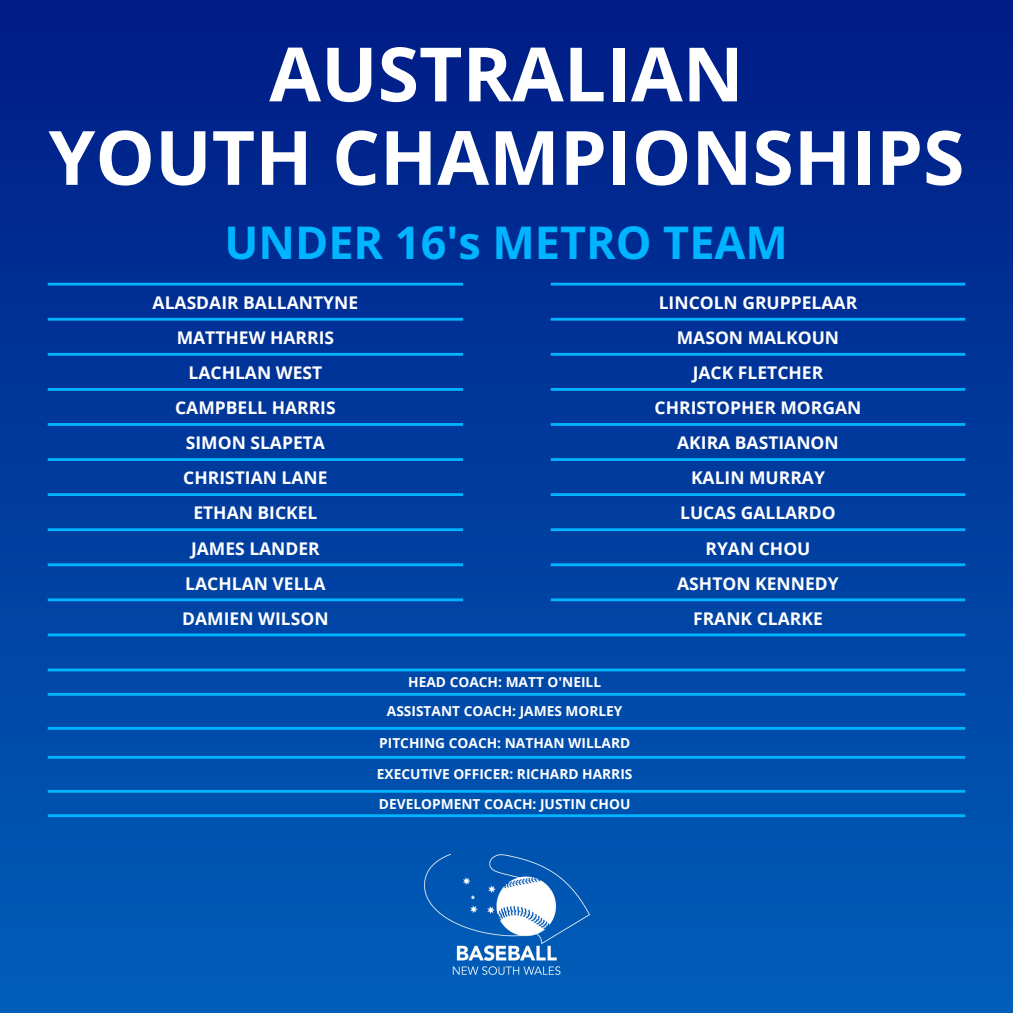
<style>
.page{position:relative;width:1013px;height:1013px;background:#fff}
.page>*{position:absolute;margin:0;border:0;box-sizing:border-box;transform-origin:0 0}
.t1{font:700 75px/83.5px "Open Sans";color:#fff;text-align:center}
.t2{font:700 45px "Open Sans";color:#00b5ff}
.t3{font:700 17.5px "Open Sans";color:#fff}
.t4{font:700 13.75px/29px "Open Sans";color:#fff;text-align:center}
</style>
<div class="page">
<div style="left:0;top:0;width:1012px;height:1012px;background:linear-gradient(to bottom,#001c86,#005fb9)"></div>
<hr style="left:48px;top:283px;width:415px;height:2px;background:#00b5ff">
<hr style="left:550px;top:283px;width:415px;height:2px;background:#00b5ff">
<hr style="left:48px;top:318px;width:415px;height:2px;background:#00b5ff">
<hr style="left:550px;top:318px;width:415px;height:2px;background:#00b5ff">
<hr style="left:48px;top:353px;width:415px;height:3px;background:#00b5ff">
<hr style="left:550px;top:353px;width:415px;height:3px;background:#00b5ff">
<hr style="left:48px;top:388px;width:415px;height:3px;background:#00b5ff">
<hr style="left:550px;top:388px;width:415px;height:3px;background:#00b5ff">
<hr style="left:48px;top:423px;width:415px;height:3px;background:#00b5ff">
<hr style="left:550px;top:423px;width:415px;height:3px;background:#00b5ff">
<hr style="left:48px;top:458px;width:415px;height:3px;background:#00b5ff">
<hr style="left:550px;top:458px;width:415px;height:3px;background:#00b5ff">
<hr style="left:48px;top:493px;width:415px;height:3px;background:#00b5ff">
<hr style="left:550px;top:493px;width:415px;height:3px;background:#00b5ff">
<hr style="left:48px;top:528px;width:415px;height:3px;background:#00b5ff">
<hr style="left:550px;top:528px;width:415px;height:3px;background:#00b5ff">
<hr style="left:48px;top:563px;width:415px;height:3px;background:#00b5ff">
<hr style="left:550px;top:563px;width:415px;height:3px;background:#00b5ff">
<hr style="left:48px;top:598px;width:415px;height:3px;background:#00b5ff">
<hr style="left:550px;top:598px;width:415px;height:3px;background:#00b5ff">
<hr style="left:48px;top:633px;width:917px;height:3px;background:#00b5ff">
<hr style="left:48px;top:668px;width:917px;height:3px;background:#00b5ff">
<hr style="left:48px;top:693px;width:917px;height:2px;background:#00b5ff">
<hr style="left:48px;top:727px;width:917px;height:2px;background:#00b5ff">
<hr style="left:48px;top:756px;width:917px;height:2px;background:#00b5ff">
<hr style="left:48px;top:790px;width:917px;height:2px;background:#00b5ff">
<hr style="left:48px;top:814px;width:917px;height:3px;background:#00b5ff">
<img style="left:414px;top:833px;width:184px;height:156px">
<h1 class="t1" style="left:49px;top:30px;width:917px">AUSTRALIAN<br>YOUTH CHAMPIONSHIPS</h1>
<h2 class="t2" style="left:224px;top:211px;width:565px">UNDER 16's METRO TEAM</h2>
<p class="t3" style="left:153px;top:290px;width:207px">ALASDAIR BALLANTYNE</p>
<p class="t3" style="left:658px;top:290px;width:200px">LINCOLN GRUPPELAAR</p>
<p class="t3" style="left:177px;top:325px;width:159px">MATTHEW HARRIS</p>
<p class="t3" style="left:676px;top:325px;width:164px">MASON MALKOUN</p>
<p class="t3" style="left:188px;top:360px;width:135px">LACHLAN WEST</p>
<p class="t3" style="left:692px;top:360px;width:132px">JACK FLETCHER</p>
<p class="t3" style="left:175px;top:395px;width:162px">CAMPBELL HARRIS</p>
<p class="t3" style="left:654px;top:395px;width:208px">CHRISTOPHER MORGAN</p>
<p class="t3" style="left:186px;top:430px;width:141px">SIMON SLAPETA</p>
<p class="t3" style="left:677px;top:430px;width:163px">AKIRA BASTIANON</p>
<p class="t3" style="left:183px;top:465px;width:146px">CHRISTIAN LANE</p>
<p class="t3" style="left:691px;top:465px;width:135px">KALIN MURRAY</p>
<p class="t3" style="left:193px;top:501px;width:126px">ETHAN BICKEL</p>
<p class="t3" style="left:680px;top:501px;width:157px">LUCAS GALLARDO</p>
<p class="t3" style="left:191px;top:536px;width:130px">JAMES LANDER</p>
<p class="t3" style="left:705px;top:536px;width:106px">RYAN CHOU</p>
<p class="t3" style="left:185px;top:571px;width:142px">LACHLAN VELLA</p>
<p class="t3" style="left:677px;top:571px;width:163px">ASHTON KENNEDY</p>
<p class="t3" style="left:182px;top:606px;width:148px">DAMIEN WILSON</p>
<p class="t3" style="left:693px;top:606px;width:131px">FRANK CLARKE</p>
<p class="t4" style="left:387px;top:667px;width:237px">HEAD COACH: MATT O'NEILL<br>ASSISTANT COACH: JAMES MORLEY</p>
<p class="t4" style="left:379px;top:727px;width:252px">PITCHING COACH: NATHAN WILLARD</p>
<p class="t4" style="left:377px;top:759px;width:257px;text-align:left">EXECUTIVE OFFICER: RICHARD HARRIS<br>DEVELOPMENT COACH: JUSTIN CHOU</p>
</div>
